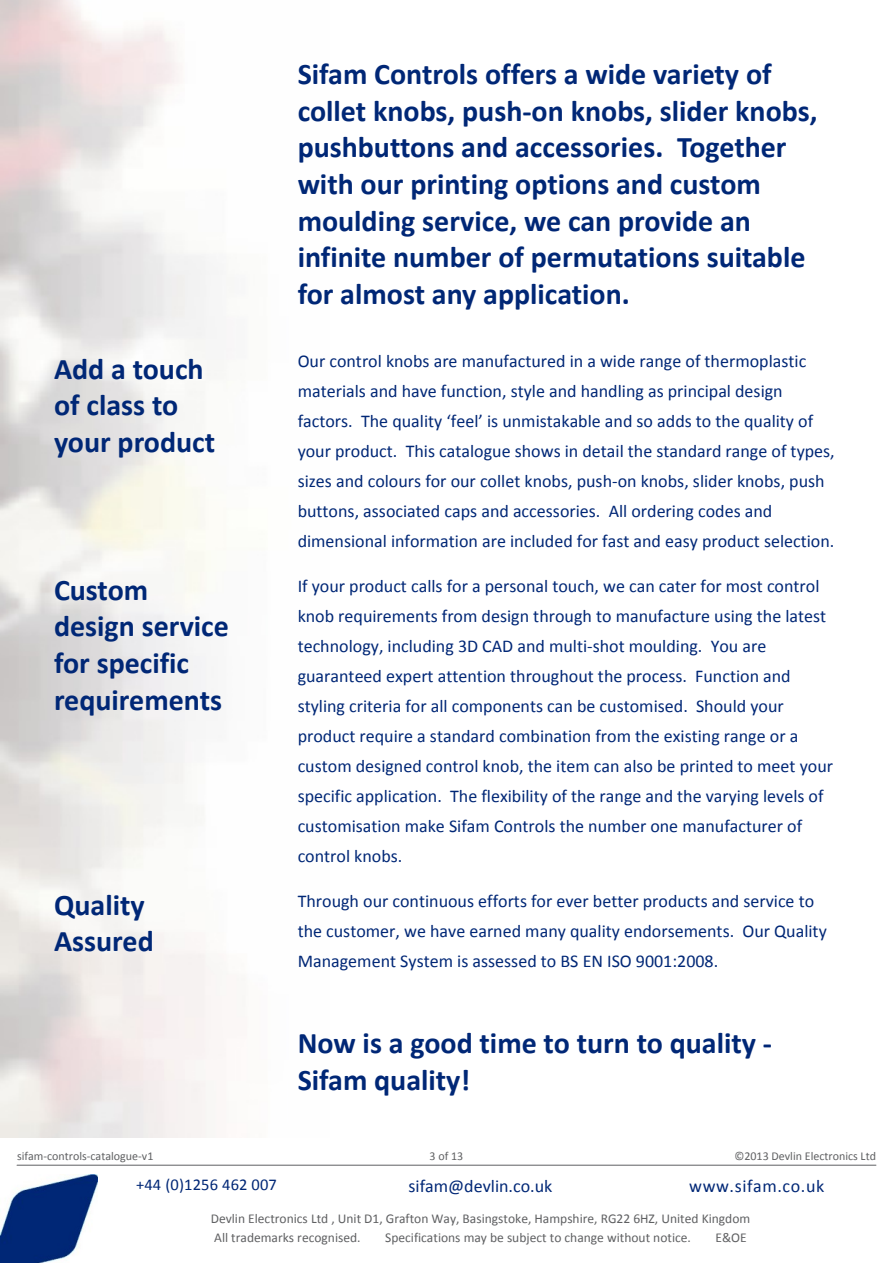
<style>
.page{position:relative;width:893px;height:1263px;background:#fff}
.page>*{position:absolute;margin:0;border:0;box-sizing:border-box;transform-origin:0 0}
.t1{font:700 30px/36.6px "Calibri";color:#002776}
.t2{font:18px/30px "Calibri";color:#002776}
.t3{font:18px "Calibri";letter-spacing:.035em;color:#002776}
.t4{font:16.5px "Calibri";letter-spacing:.01em;color:#002776}
.t5{font:13.5px/18.9px "Calibri";color:#5f6062}
.t6{font:12px "Calibri";color:#5f6062}
</style>
<div class="page">
<img style="left:0;top:1174px;width:97px;height:89px">
<hr style="left:17px;top:1165px;width:859px;height:1px;background:#5f6062">
<h1 class="t1" style="left:54px;top:353px;width:163px">Add a touch of class to your product</h1>
<h1 class="t1" style="left:54px;top:574px;width:176px">Custom design service for specific requirements</h1>
<h1 class="t1" style="left:54px;top:889px;width:101px">Quality<br>Assured</h1>
<p class="t1" style="left:298px;top:58px;width:521px">Sifam Controls offers a wide variety of collet knobs, push-on knobs, slider knobs, pushbuttons and accessories. Together with our printing options and custom moulding service, we can provide an infinite number of permutations suitable for almost any application.</p>
<p class="t2" style="left:298px;top:347px;width:539px">Our control knobs are manufactured in a wide range of thermoplastic materials and have function, style and handling as principal design factors. The quality ‘feel’ is unmistakable and so adds to the quality of your product. This catalogue shows in detail the standard range of types, sizes and colours for our collet knobs, push-on knobs, slider knobs, push buttons, associated caps and accessories. All ordering codes and dimensional information are included for fast and easy product selection.</p>
<p class="t2" style="left:298px;top:572px;width:537px">If your product calls for a personal touch, we can cater for most control knob requirements from design through to manufacture using the latest technology, including 3D CAD and multi-shot moulding. You are guaranteed expert attention throughout the process. Function and styling criteria for all components can be customised. Should your product require a standard combination from the existing range or a custom designed control knob, the item can also be printed to meet your specific application. The flexibility of the range and the varying levels of customisation make Sifam Controls the number one manufacturer of control knobs.</p>
<p class="t2" style="left:298px;top:887px;width:531px">Through our continuous efforts for ever better products and service to the customer, we have earned many quality endorsements. Our Quality<br>Management System is assessed to BS EN ISO 9001:2008.</p>
<h1 class="t1" style="left:298px;top:1027px;width:476px">Now is a good time to turn to quality -<br>Sifam quality!</h1>
<p class="t6" style="left:17px;top:1151px;width:138px">sifam-controls-catalogue-v1</p>
<p class="t6" style="left:430px;top:1151px;width:35px">3 of 13</p>
<p class="t6" style="left:734px;top:1151px;width:143px">©2013 Devlin Electronics Ltd</p>
<p class="t4" style="left:136px;top:1178px;width:142px">+44 (0)1256 462 007</p>
<p class="t2" style="left:409px;top:1172px;width:145px">sifam@devlin.co.uk</p>
<p class="t3" style="left:689px;top:1178px;width:137px">www.sifam.co.uk</p>
<p class="t5" style="left:211px;top:1210px;width:541px">Devlin Electronics Ltd , Unit D1, Grafton Way, Basingstoke, Hampshire, RG22 6HZ, United Kingdom<br>All trademarks recognised.</p>
<p class="t5" style="left:385px;top:1229px;width:307px">Specifications may be subject to change without notice.</p>
<p class="t5" style="left:715px;top:1229px;width:33px">E&amp;OE</p>
</div>
